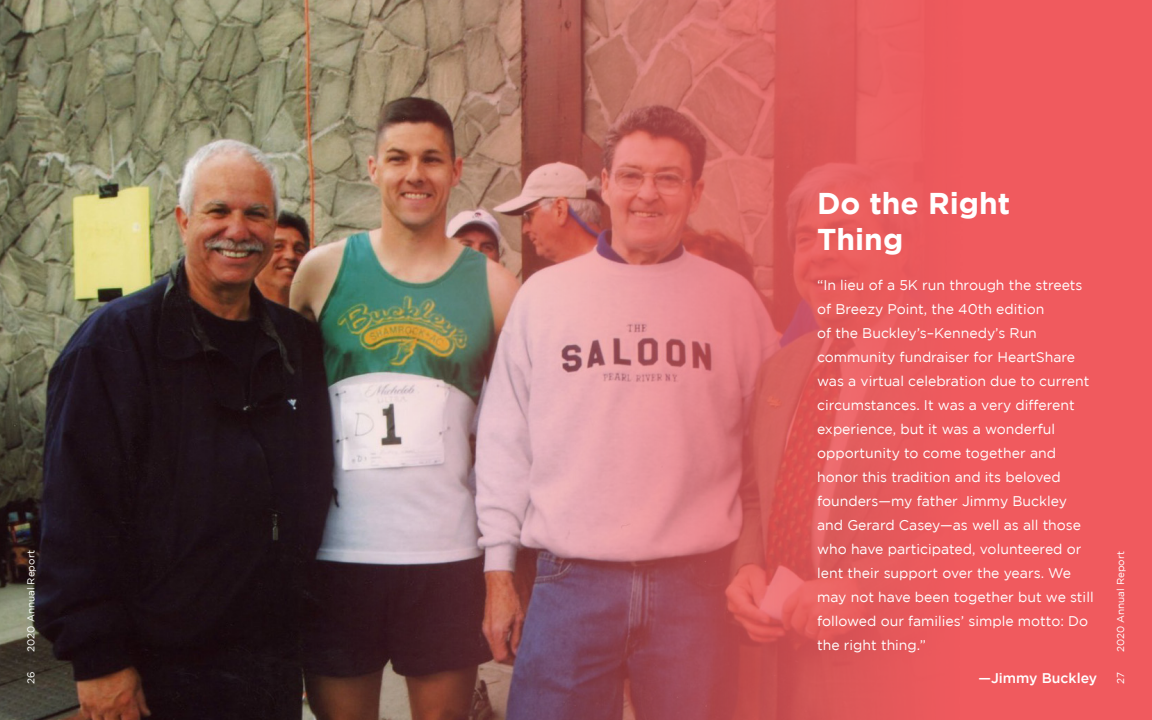
<style>
.page{position:relative;width:1152px;height:720px;background:#fff}
.page>*{position:absolute;margin:0;border:0;box-sizing:border-box;transform-origin:0 0}
.t1{font:700 30px/36px "Gotham";color:#fff}
.t2{font:14px/24px "Gotham";color:#fff}
.t3{font:500 14px "Gotham";color:#fff}
.t4{font:10px "Gotham";color:#fff}
</style>
<div class="page">
<img style="left:9px;top:0;width:1143px;height:720px">
<p class="t4" style="left:25px;top:652px;width:103px;rotate:-90deg">2020 Annual Report</p>
<p class="t1" style="left:817px;top:185px;width:195px">Do the Right<br>Thing</p>
<p class="t2" style="left:817px;top:273px;width:278px">“In lieu of a 5K run through the streets of Breezy Point, the 40th edition<br>of the Buckley’s–Kennedy’s Run community fundraiser for HeartShare was a virtual celebration due to current circumstances. It was a very different experience, but it was a wonderful opportunity to come together and honor this tradition and its beloved founders—my father Jimmy Buckley and Gerard Casey—as well as all those who have participated, volunteered or lent their support over the years. We may not have been together but we still followed our families’ simple motto: Do the right thing.”</p>
<p class="t4" style="left:25px;top:684px;width:14px;rotate:-90deg">26</p>
<p class="t3" style="left:978px;top:670px;width:120px">—Jimmy Buckley</p>
<p class="t4" style="left:1115px;top:652px;width:103px;rotate:-90deg">2020 Annual Report</p>
<p class="t4" style="left:1115px;top:684px;width:13px;rotate:-90deg">27</p>
</div>
